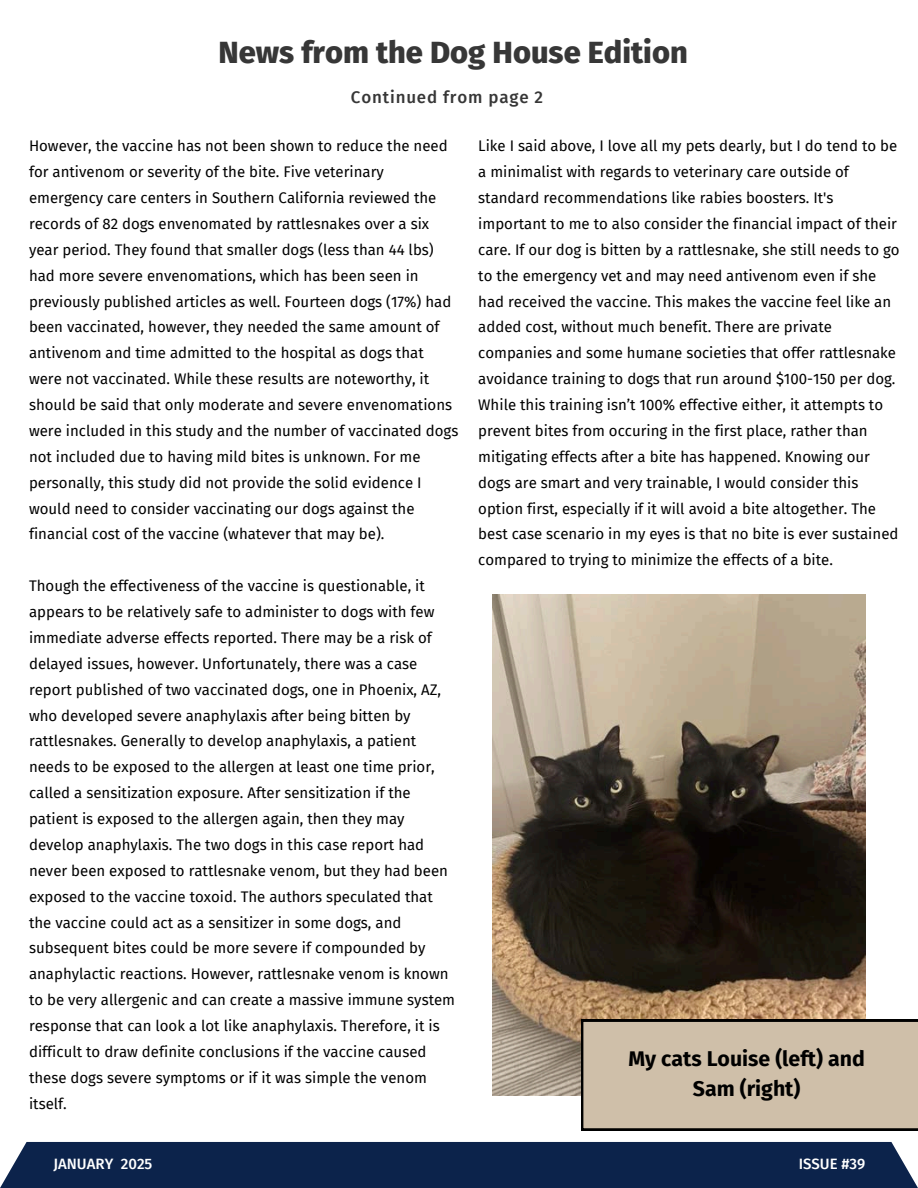
<style>
.page{position:relative;width:918px;height:1188px;background:#fff}
.page>*{position:absolute;margin:0;border:0;box-sizing:border-box;transform-origin:0 0}
.t1{font:800 30.9px "Fira Sans";color:#373737}
.t2{font:700 21.3px/29.5px "Fira Sans";color:#000;text-align:center}
.t3{font:500 16.95px "Fira Sans";letter-spacing:.05em;color:#373737}
.t4{font:15px/25.8px "Fira Sans";color:#000}
.t5{font:500 15px "Fira Sans";color:#fff}
</style>
<div class="page">
<div style="left:0;top:1142px;width:918px;height:46px;background:#0c234b"></div>
<img style="left:493px;top:594px;width:372px;height:502px">
<div style="left:581px;top:1020px;width:337px;height:111px;background:#cfbfa9"></div>
<p class="t1" style="left:218px;top:34px;width:471px">News from the Dog House Edition</p>
<p class="t3" style="left:351px;top:87px;width:194px">Continued from page 2</p>
<h2 class="t4" style="left:478px;top:133px;width:423px">Like I said above, I love all my pets dearly, but I do tend to be a minimalist with regards to veterinary care outside of standard recommendations like rabies boosters. It's important to me to also consider the financial impact of their care. If our dog is bitten by a rattlesnake, she still needs to go to the emergency vet and may need antivenom even if she had received the vaccine. This makes the vaccine feel like an added cost, without much benefit. There are private companies and some humane societies that offer rattlesnake avoidance training to dogs that run around $100-150 per dog.<br>While this training isn’t 100% effective either, it attempts to prevent bites from occuring in the first place, rather than mitigating effects after a bite has happened. Knowing our dogs are smart and very trainable, I would consider this option first, especially if it will avoid a bite altogether. The best case scenario in my eyes is that no bite is ever sustained compared to trying to minimize the effects of a bite.</h2>
<h1 class="t4" style="left:29px;top:133px;width:431px">However, the vaccine has not been shown to reduce the need for antivenom or severity of the bite. Five veterinary emergency care centers in Southern California reviewed the records of 82 dogs envenomated by rattlesnakes over a six year period. They found that smaller dogs (less than 44 lbs) had more severe envenomations, which has been seen in previously published articles as well. Fourteen dogs (17%) had been vaccinated, however, they needed the same amount of antivenom and time admitted to the hospital as dogs that were not vaccinated. While these results are noteworthy, it should be said that only moderate and severe envenomations were included in this study and the number of vaccinated dogs not included due to having mild bites is unknown. For me personally, this study did not provide the solid evidence I would need to consider vaccinating our dogs against the financial cost of the vaccine (whatever that may be).</h1>
<h3 class="t4" style="left:29px;top:573px;width:428px">Though the effectiveness of the vaccine is questionable, it appears to be relatively safe to administer to dogs with few immediate adverse effects reported. There may be a risk of delayed issues, however. Unfortunately, there was a case report published of two vaccinated dogs, one in Phoenix, AZ, who developed severe anaphylaxis after being bitten by rattlesnakes. Generally to develop anaphylaxis, a patient needs to be exposed to the allergen at least one time prior, called a sensitization exposure. After sensitization if the patient is exposed to the allergen again, then they may develop anaphylaxis. The two dogs in this case report had never been exposed to rattlesnake venom, but they had been exposed to the vaccine toxoid. The authors speculated that the vaccine could act as a sensitizer in some dogs, and subsequent bites could be more severe if compounded by anaphylactic reactions. However, rattlesnake venom is known to be very allergenic and can create a massive immune system response that can look a lot like anaphylaxis. Therefore, it is difficult to draw definite conclusions if the vaccine caused these dogs severe symptoms or if it was simple the venom itself.</h3>
<h4 class="t2" style="left:628px;top:1045px;width:238px">My cats Louise (left) and<br>Sam (right)</h4>
<p class="t5" style="left:53px;top:1155px;width:100px">JANUARY 2025</p>
<p class="t5" style="left:799px;top:1155px;width:68px">ISSUE #39</p>
</div>
